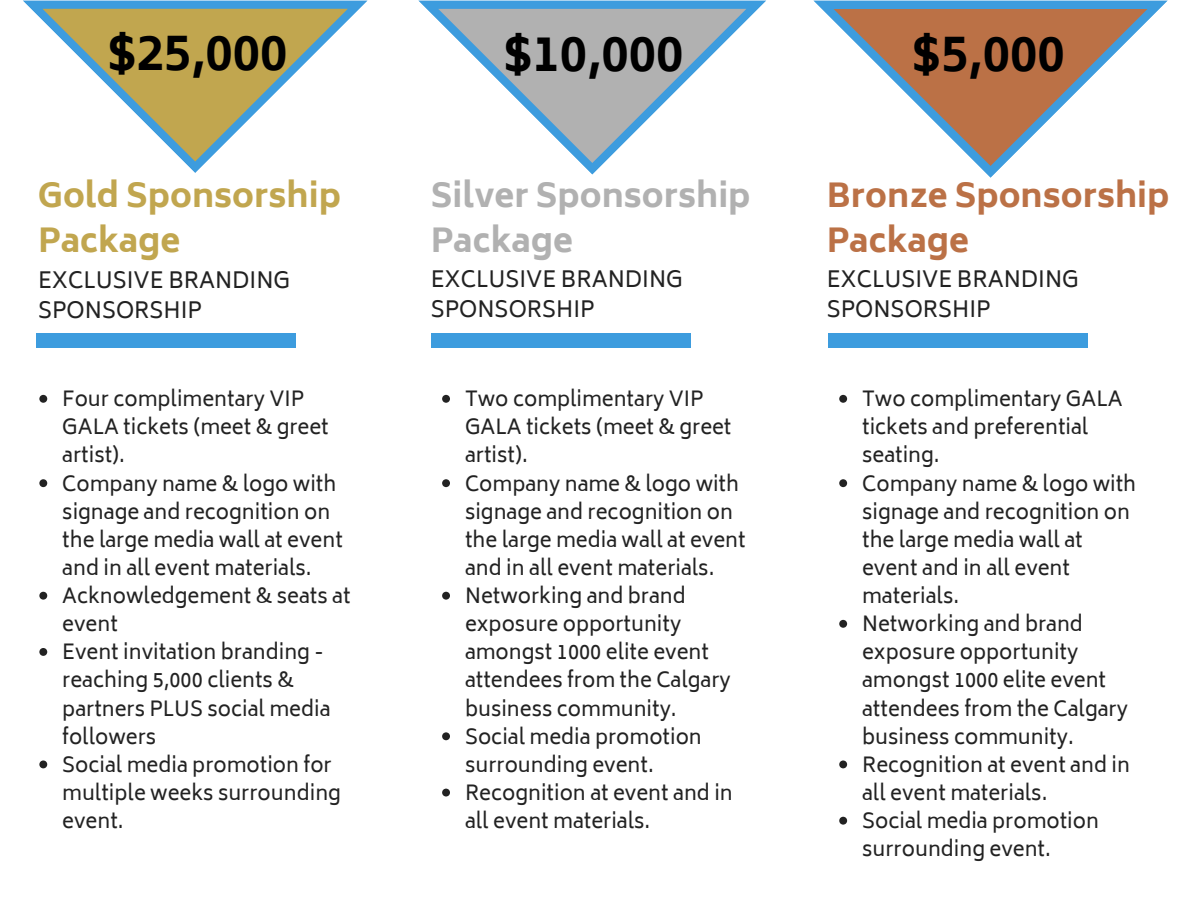
<style>
.page{position:relative;width:1188px;height:918px;background:#fff}
.page>*{position:absolute;margin:0;border:0;box-sizing:border-box;transform-origin:0 0}
.t1{font:700 49.8px "Biryani";color:#000}
.t2{font:800 32.7px/45px "Biryani";color:#b1b1b1}
.t3{font:800 32.7px/45px "Biryani";color:#bb7146}
.t4{font:800 32.7px/45px "Biryani";color:#c1a64f}
.t5{font:21.75px/30.3px "Biryani";color:#222}
.t6{font:20.25px/28.2px "Biryani";color:#222}
</style>
<div class="page">
<svg style="left:23px;top:0;width:345px;height:173px"></svg>
<svg style="left:418px;top:0;width:348px;height:175px"></svg>
<svg style="left:813px;top:0;width:355px;height:178px"></svg>
<svg style="left:839px;top:395px;width:8px;height:8px"></svg>
<svg style="left:839px;top:479px;width:8px;height:8px"></svg>
<svg style="left:839px;top:620px;width:8px;height:8px"></svg>
<svg style="left:839px;top:760px;width:8px;height:8px"></svg>
<svg style="left:839px;top:817px;width:8px;height:8px"></svg>
<svg style="left:442px;top:395px;width:8px;height:8px"></svg>
<svg style="left:442px;top:479px;width:8px;height:8px"></svg>
<svg style="left:442px;top:592px;width:8px;height:8px"></svg>
<svg style="left:442px;top:732px;width:8px;height:8px"></svg>
<svg style="left:442px;top:789px;width:8px;height:7px"></svg>
<svg style="left:39px;top:395px;width:8px;height:8px"></svg>
<svg style="left:39px;top:479px;width:8px;height:8px"></svg>
<svg style="left:39px;top:592px;width:8px;height:8px"></svg>
<svg style="left:39px;top:648px;width:8px;height:8px"></svg>
<svg style="left:39px;top:760px;width:8px;height:8px"></svg>
<div style="left:288px;top:340px;width:7px;height:7px;background:#3d9cde"></div>
<div style="left:37px;top:340px;width:7px;height:7px;background:#3d9cde"></div>
<div style="left:43px;top:340px;width:246px;height:7px;background:#3d9cde"></div>
<div style="left:288px;top:333px;width:7px;height:8px;background:#3d9cde"></div>
<div style="left:37px;top:333px;width:7px;height:8px;background:#3d9cde"></div>
<div style="left:43px;top:333px;width:246px;height:8px;background:#3d9cde"></div>
<div style="left:683px;top:340px;width:7px;height:7px;background:#3d9cde"></div>
<div style="left:431px;top:340px;width:8px;height:7px;background:#3d9cde"></div>
<div style="left:438px;top:340px;width:245px;height:7px;background:#3d9cde"></div>
<div style="left:683px;top:333px;width:7px;height:8px;background:#3d9cde"></div>
<div style="left:431px;top:333px;width:8px;height:8px;background:#3d9cde"></div>
<div style="left:438px;top:333px;width:245px;height:8px;background:#3d9cde"></div>
<div style="left:1080px;top:340px;width:7px;height:7px;background:#3d9cde"></div>
<div style="left:829px;top:340px;width:7px;height:7px;background:#3d9cde"></div>
<div style="left:835px;top:340px;width:246px;height:7px;background:#3d9cde"></div>
<div style="left:1080px;top:333px;width:7px;height:8px;background:#3d9cde"></div>
<div style="left:829px;top:333px;width:7px;height:8px;background:#3d9cde"></div>
<div style="left:835px;top:333px;width:246px;height:8px;background:#3d9cde"></div>
<h1 class="t1" style="left:108px;top:23px;width:181px">$25,000</h1>
<h1 class="t1" style="left:504px;top:25px;width:181px">$10,000</h1>
<h1 class="t1" style="left:913px;top:25px;width:153px">$5,000</h1>
<h2 class="t4" style="left:38px;top:173px;width:304px">Gold Sponsorship<br>Package</h2>
<h2 class="t2" style="left:431px;top:173px;width:321px">Silver Sponsorship<br>Package</h2>
<h2 class="t3" style="left:827px;top:173px;width:344px">Bronze Sponsorship<br>Package</h2>
<p class="t5" style="left:38px;top:265px;width:254px">EXCLUSIVE BRANDING<br>SPONSORSHIP</p>
<p class="t5" style="left:431px;top:264px;width:254px">EXCLUSIVE BRANDING<br>SPONSORSHIP</p>
<p class="t5" style="left:827px;top:264px;width:254px">EXCLUSIVE BRANDING<br>SPONSORSHIP</p>
<p class="t6" style="left:62px;top:385px;width:290px">Four complimentary VIP<br>GALA tickets (meet &amp; greet artist).<br>Company name &amp; logo with signage and recognition on the large media wall at event and in all event materials.<br>Acknowledgement &amp; seats at event<br>Event invitation branding - reaching 5,000 clients &amp; partners PLUS social media followers<br>Social media promotion for multiple weeks surrounding event.</p>
<p class="t6" style="left:465px;top:385px;width:282px">Two complimentary VIP<br>GALA tickets (meet &amp; greet artist).<br>Company name &amp; logo with signage and recognition on the large media wall at event and in all event materials.<br>Networking and brand exposure opportunity amongst 1000 elite event attendees from the Calgary business community.<br>Social media promotion surrounding event.<br>Recognition at event and in all event materials.</p>
<p class="t6" style="left:862px;top:385px;width:276px">Two complimentary GALA tickets and preferential seating.<br>Company name &amp; logo with signage and recognition on the large media wall at event and in all event materials.<br>Networking and brand exposure opportunity amongst 1000 elite event attendees from the Calgary business community.<br>Recognition at event and in all event materials.<br>Social media promotion surrounding event.</p>
</div>
